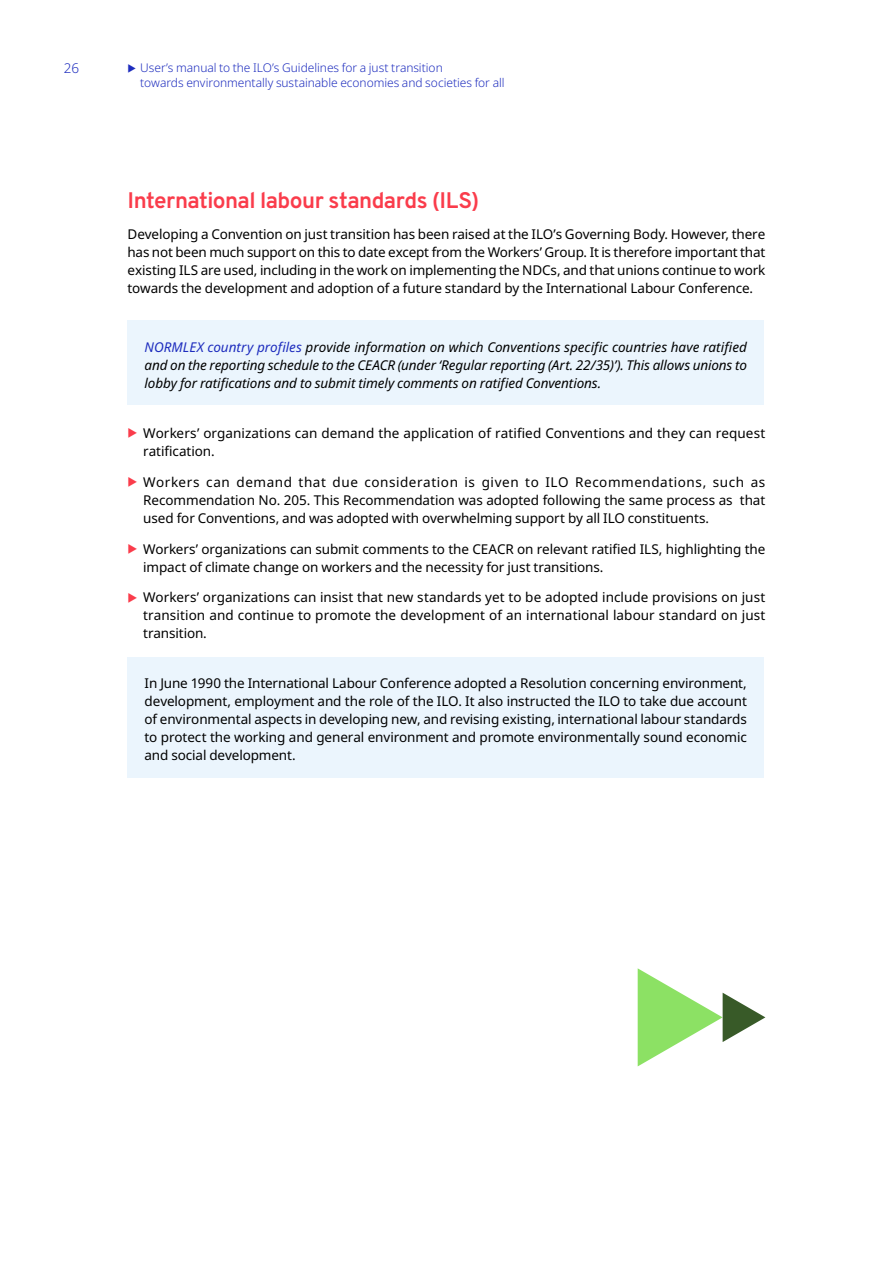
<style>
.page{position:relative;width:893px;height:1263px;background:#fff}
.page>*{position:absolute;margin:0;border:0;box-sizing:border-box;transform-origin:0 0}
.t1{font:700 22.5px "Overpass";letter-spacing:-.02em;color:#fa3c4b}
.t2{font:13.5px/18px "Noto Sans";letter-spacing:-.005em;color:#000;text-align:justify}
.t3{font:italic 13.5px/18px "Noto Sans";letter-spacing:-.01em;color:#000;text-align:justify}
.t4{font:300 13.5px "Noto Sans";color:#1e2dbe}
.t5{font:300 12px/14.4px "Noto Sans";letter-spacing:-.005em;color:#1e2dbe}
.s1{color:#1e2dbe}
</style>
<div class="page">
<div style="left:128px;top:320px;width:636px;height:85px;background:#ebf5fd"></div>
<div style="left:128px;top:657px;width:636px;height:120px;background:#ebf5fd"></div>
<svg style="left:638px;top:968px;width:127px;height:98px"></svg>
<p class="t4" style="left:64px;top:59px;width:17px">26</p>
<p class="t5" style="left:140px;top:61px;width:366px">User’s manual to the ILO’s Guidelines for a just transition<br>towards environmentally sustainable economies and societies for all</p>
<h1 class="t1" style="left:128px;top:184px;width:353px">International labour standards (ILS)</h1>
<p class="t2" style="left:128px;top:225px;width:639px">Developing a Convention on just transition has been raised at the ILO’s Governing Body. However, there has not been much support on this to date except from the Workers’ Group. It is therefore important that existing ILS are used, including in the work on implementing the NDCs, and that unions continue to work towards the development and adoption of a future standard by the International Labour Conference.</p>
<p class="t3" style="left:145px;top:338px;width:604px"><span class="s1">NORMLEX country profiles</span> provide information on which Conventions specific countries have ratified and on the reporting schedule to the CEACR (under ‘Regular reporting (Art. 22/35)’). This allows unions to lobby for ratifications and to submit timely comments on ratified Conventions.</p>
<p class="t2" style="left:143px;top:424px;width:624px">Workers’ organizations can demand the application of ratified Conventions and they can request ratification.</p>
<p class="t2" style="left:143px;top:473px;width:624px">Workers can demand that due consideration is given to ILO Recommendations, such as Recommendation No. 205. This Recommendation was adopted following the same process as that used for Conventions, and was adopted with overwhelming support by all ILO constituents.</p>
<p class="t2" style="left:143px;top:540px;width:624px">Workers’ organizations can submit comments to the CEACR on relevant ratified ILS, highlighting the impact of climate change on workers and the necessity for just transitions.</p>
<p class="t2" style="left:143px;top:589px;width:624px">Workers’ organizations can insist that new standards yet to be adopted include provisions on just transition and continue to promote the development of an international labour standard on just transition.</p>
<p class="t2" style="left:145px;top:675px;width:604px">In June 1990 the International Labour Conference adopted a Resolution concerning environment, development, employment and the role of the ILO. It also instructed the ILO to take due account of environmental aspects in developing new, and revising existing, international labour standards to protect the working and general environment and promote environmentally sound economic and social development.</p>
</div>
